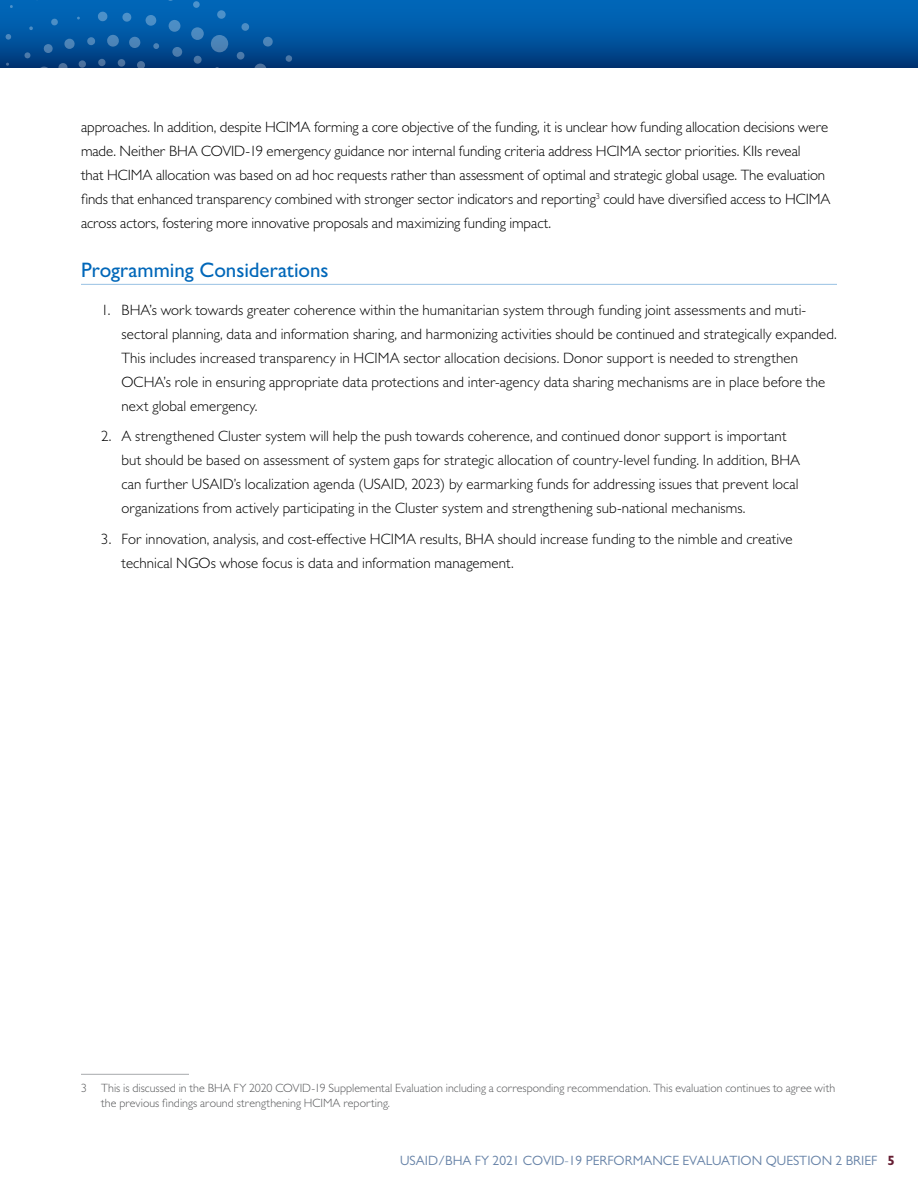
<style>
.page{position:relative;width:918px;height:1188px;background:#fff}
.page>*{position:absolute;margin:0;border:0;box-sizing:border-box;transform-origin:0 0}
.H4_Subhead_2_underline{font:500 21px "Gill Sans MT Pro";color:#0067b9}
.p_text{font:300 15px/24px "Gill Sans MT Pro";color:#000}
.t1{font:13.5px "Gill Sans MT Pro";color:#6682a7}
.footnotes{font:300 12px/15px "Gill Sans MT Pro";color:#58595b}
.s1{font-weight:700;color:#651d32}
</style>
<div class="page">
<div style="left:0;top:0;width:918px;height:68px;background:linear-gradient(to bottom,#006ec3,#043c7d)"></div>
<img style="left:10px;top:0;width:239px;height:32px">
<hr style="left:81px;top:284px;width:756px;height:1px;background:#99c2e3">
<hr style="left:81px;top:1074px;width:108px;height:1px;background:#a7a9ac">
<p class="p_text" style="left:81px;top:114px;width:751px">approaches. In addition, despite HCIMA forming a core objective of the funding, it is unclear how funding allocation decisions were made. Neither BHA COVID-19 emergency guidance nor internal funding criteria address HCIMA sector priorities. KIIs reveal<br>that HCIMA allocation was based on ad hoc requests rather than assessment of optimal and strategic global usage. The evaluation finds that enhanced transparency combined with stronger sector indicators and reporting<sup>3</sup> could have diversified access to HCIMA across actors, fostering more innovative proposals and maximizing funding impact.</p>
<h4 class="H4_Subhead_2_underline" style="left:81px;top:258px;width:249px">Programming Considerations</h4>
<p class="p_text" style="left:122px;top:297px;width:717px;text-indent:-20px">1. BHA’s work towards greater coherence within the humanitarian system through funding joint assessments and muti&shy;sectoral planning, data and information sharing, and harmonizing activities should be continued and strategically expanded.<br>This includes increased transparency in HCIMA sector allocation decisions. Donor support is needed to strengthen OCHA’s role in ensuring appropriate data protections and inter-agency data sharing mechanisms are in place before the next global emergency.</p>
<p class="p_text" style="left:122px;top:424px;width:680px;text-indent:-20px">2. A strengthened Cluster system will help the push towards coherence, and continued donor support is important but should be based on assessment of system gaps for strategic allocation of country-level funding. In addition, BHA can further USAID’s localization agenda (USAID, 2023) by earmarking funds for addressing issues that prevent local organizations from actively participating in the Cluster system and strengthening sub-national mechanisms.</p>
<p class="p_text" style="left:122px;top:527px;width:673px;text-indent:-20px">3. For innovation, analysis, and cost-effective HCIMA results, BHA should increase funding to the nimble and creative technical NGOs whose focus is data and information management.</p>
<p class="footnotes" style="left:101px;top:1080px;width:736px;text-indent:-20px">3 This is discussed in the BHA FY 2020 COVID-19 Supplemental Evaluation including a corresponding recommendation. This evaluation continues to agree with the previous findings around strengthening HCIMA reporting.</p>
<p class="t1" style="left:400px;top:1152px;width:496px">USAID/BHA FY 2021 COVID-19 PERFORMANCE EVALUATION QUESTION 2 BRIEF <span class="s1">5</span></p>
</div>
